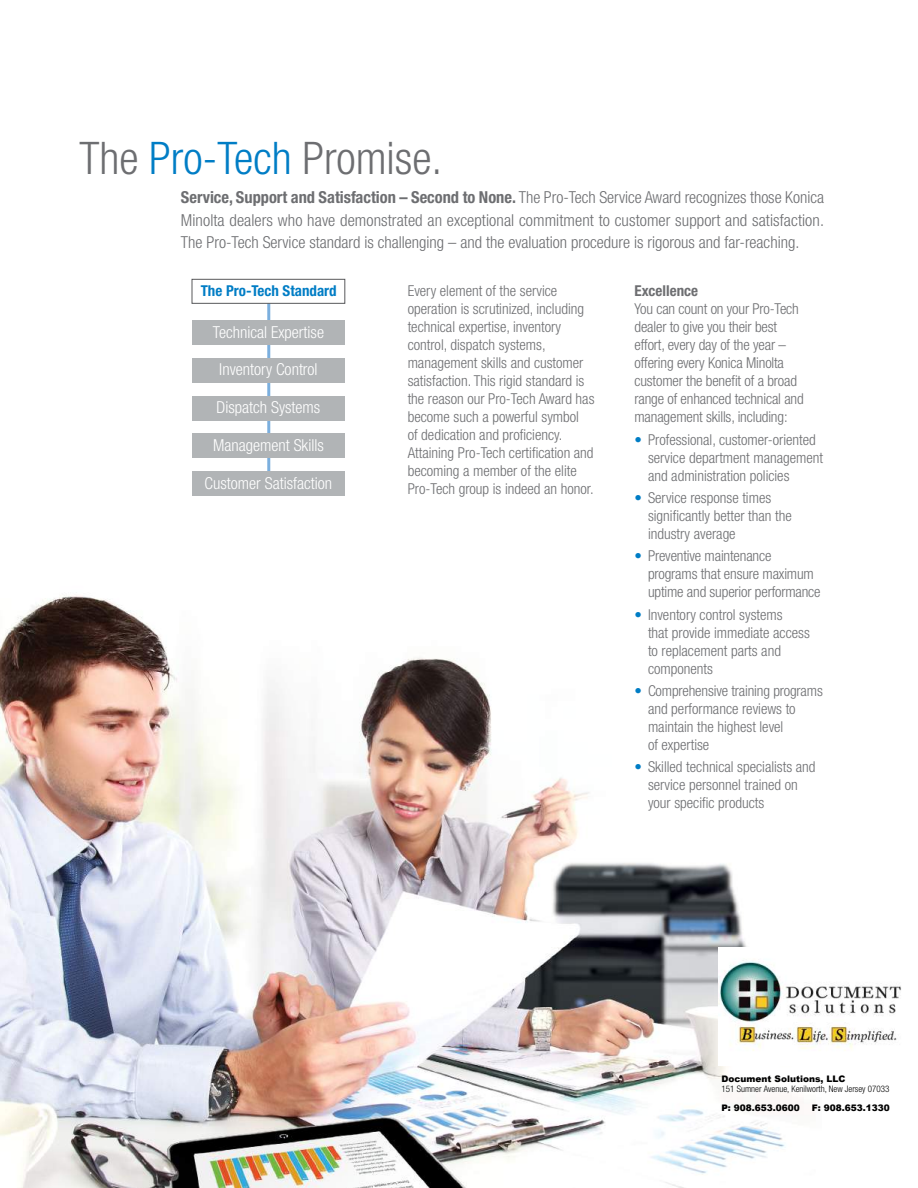
<style>
.page{position:relative;width:918px;height:1188px;background:#fff}
.page>*{position:absolute;margin:0;border:0;box-sizing:border-box;transform-origin:0 0}
.t1{font:300 condensed 45px "Helvetica Neue LT Std";color:#6d6e71}
.t2{font:300 condensed 16.5px/22.5px "Helvetica Neue LT Std";color:#6d6e71;text-align:justify}
.t3{font:300 condensed 16.5px "Helvetica Neue LT Std";color:#fff}
.t4{font:300 condensed 15px/18px "Helvetica Neue LT Std";color:#6d6e71}
.t5{font:700 condensed 15px "Helvetica Neue LT Std";color:#007dc5}
.t6{font:700 condensed 15px "Helvetica Neue LT Std";color:#6d6e71}
.t7{font:900 9px "Arial";color:#000}
.t8{font:300 condensed 9px "Helvetica Neue LT Std";color:#000}
.s1{color:#007dc5}
.s2{font-weight:700}
</style>
<div class="page">
<img style="left:0;top:420px;width:785px;height:768px">
<hr style="left:267px;top:299px;width:3px;height:174px;background:#7bafde">
<div style="left:192px;top:321px;width:153px;height:24px;background:#b1b4b6"></div>
<div style="left:192px;top:279px;width:153px;height:25px;background:#fff;border:1px solid #58595b"></div>
<div style="left:192px;top:358px;width:153px;height:25px;background:#b1b4b6"></div>
<div style="left:192px;top:396px;width:153px;height:24px;background:#b1b4b6"></div>
<div style="left:192px;top:434px;width:153px;height:24px;background:#b1b4b6"></div>
<div style="left:192px;top:471px;width:153px;height:24px;background:#b1b4b6"></div>
<img style="left:718px;top:948px;width:183px;height:117px">
<h1 class="t1" style="left:79px;top:132px;width:365px">The <span class="s1">Pro-Tech</span> Promise.</h1>
<p class="t2" style="left:181px;top:186px;width:645px"><span class="s2">Service, Support and Satisfaction – Second to None.</span> The Pro-Tech Service Award recognizes those Konica Minolta dealers who have demonstrated an exceptional commitment to customer support and satisfaction.<br>The Pro-Tech Service standard is challenging – and the evaluation procedure is rigorous and far-reaching.</p>
<p class="t4" style="left:408px;top:282px;width:188px">Every element of the service operation is scrutinized, including technical expertise, inventory control, dispatch systems, management skills and customer satisfaction. This rigid standard is the reason our Pro-Tech Award has become such a powerful symbol<br>of dedication and proficiency.<br>Attaining Pro-Tech certification and becoming a member of the elite<br>Pro-Tech group is indeed an honor.</p>
<p class="t6" style="left:634px;top:282px;width:65px">Excellence</p>
<p class="t5" style="left:201px;top:282px;width:138px">The Pro-Tech Standard</p>
<p class="t4" style="left:634px;top:300px;width:171px">You can count on your Pro-Tech dealer to give you their best effort, every day of the year – offering every Konica Minolta customer the benefit of a broad range of enhanced technical and management skills, including:</p>
<p class="t4" style="left:648px;top:430px;width:177px;text-indent:-14px"><span class="s1">•</span> Professional, customer-oriented service department management and administration policies</p>
<p class="t4" style="left:648px;top:489px;width:145px;text-indent:-14px"><span class="s1">•</span> Service response times significantly better than the industry average</p>
<p class="t4" style="left:648px;top:547px;width:174px;text-indent:-14px"><span class="s1">•</span> Preventive maintenance programs that ensure maximum uptime and superior performance</p>
<p class="t4" style="left:648px;top:605px;width:163px;text-indent:-14px"><span class="s1">•</span> Inventory control systems<br>that provide immediate access to replacement parts and components</p>
<p class="t4" style="left:648px;top:681px;width:176px;text-indent:-14px"><span class="s1">•</span> Comprehensive training programs and performance reviews to maintain the highest level<br>of expertise</p>
<p class="t4" style="left:648px;top:758px;width:169px;text-indent:-14px"><span class="s1">•</span> Skilled technical specialists and service personnel trained on your specific products</p>
<p class="t3" style="left:213px;top:322px;width:113px">Technical Expertise</p>
<p class="t3" style="left:219px;top:360px;width:100px">Inventory Control</p>
<p class="t3" style="left:217px;top:398px;width:105px">Dispatch Systems</p>
<p class="t3" style="left:213px;top:436px;width:112px">Management Skills</p>
<p class="t3" style="left:205px;top:474px;width:129px">Customer Satisfaction</p>
<p class="t7" style="left:722px;top:1072px;width:126px">Document Solutions, LLC</p>
<p class="t8" style="left:722px;top:1083px;width:169px">151 Sumner Avenue, Kenilworth, New Jersey 07033</p>
<p class="t7" style="left:721px;top:1101px;width:80px">P: 908.653.0600</p>
<p class="t7" style="left:812px;top:1101px;width:80px">F: 908.653.1330</p>
</div>
